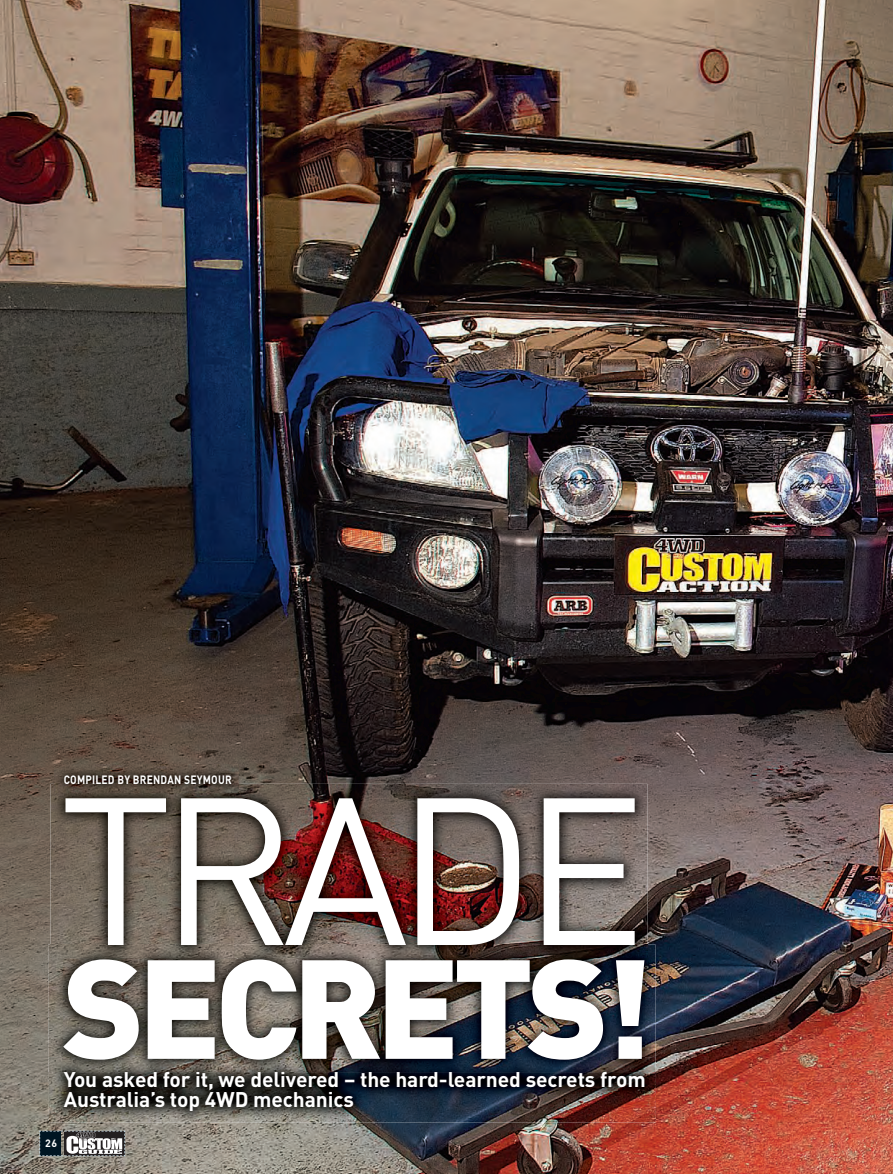
<style>
.page{position:relative;width:893px;height:1174px;background:#fff}
.page>*{position:absolute;margin:0;border:0;box-sizing:border-box;transform-origin:0 0}
.t1{font:205.95px "DIN";letter-spacing:-.06em;color:#fff}
.t2{font:900 138.45px "DIN";letter-spacing:-.05em;color:#fff}
.t3{font:700 21px/19.5px "DIN";letter-spacing:-.005em;color:#fff}
.t4{font:700 12px "DIN";letter-spacing:.02em;color:#fff;scale:.85 1}
.t5{font:700 10.5px "DIN";color:#fff}
</style>
<div class="page">
<img style="left:0;top:0;width:893px;height:1174px">
<img style="left:48px;top:944px;width:608px;height:128px">
<img style="left:63px;top:959px;width:581px;height:98px">
<img style="left:50px;top:784px;width:597px;height:173px">
<img style="left:54px;top:764px;width:185px;height:28px">
<img style="left:49px;top:1072px;width:607px;height:50px">
<img style="left:49px;top:1057px;width:607px;height:15px">
<img style="left:63px;top:1057px;width:581px;height:2px">
<svg style="left:39px;top:1130px;width:87px;height:26px"></svg>
<p class="t4" style="left:64px;top:775px;width:199px">COMPILED BY BRENDAN SEYMOUR</p>
<p class="t1" style="left:59px;top:797px;width:588px">TRADE</p>
<p class="t2" style="left:63px;top:959px;width:592px">SECRETS!</p>
<p class="t3" style="left:64px;top:1072px;width:583px">You asked for it, we delivered – the hard-learned secrets from<br>Australia’s top 4WD mechanics</p>
<p class="t5" style="left:45px;top:1139px;width:13px">26</p>
</div>
